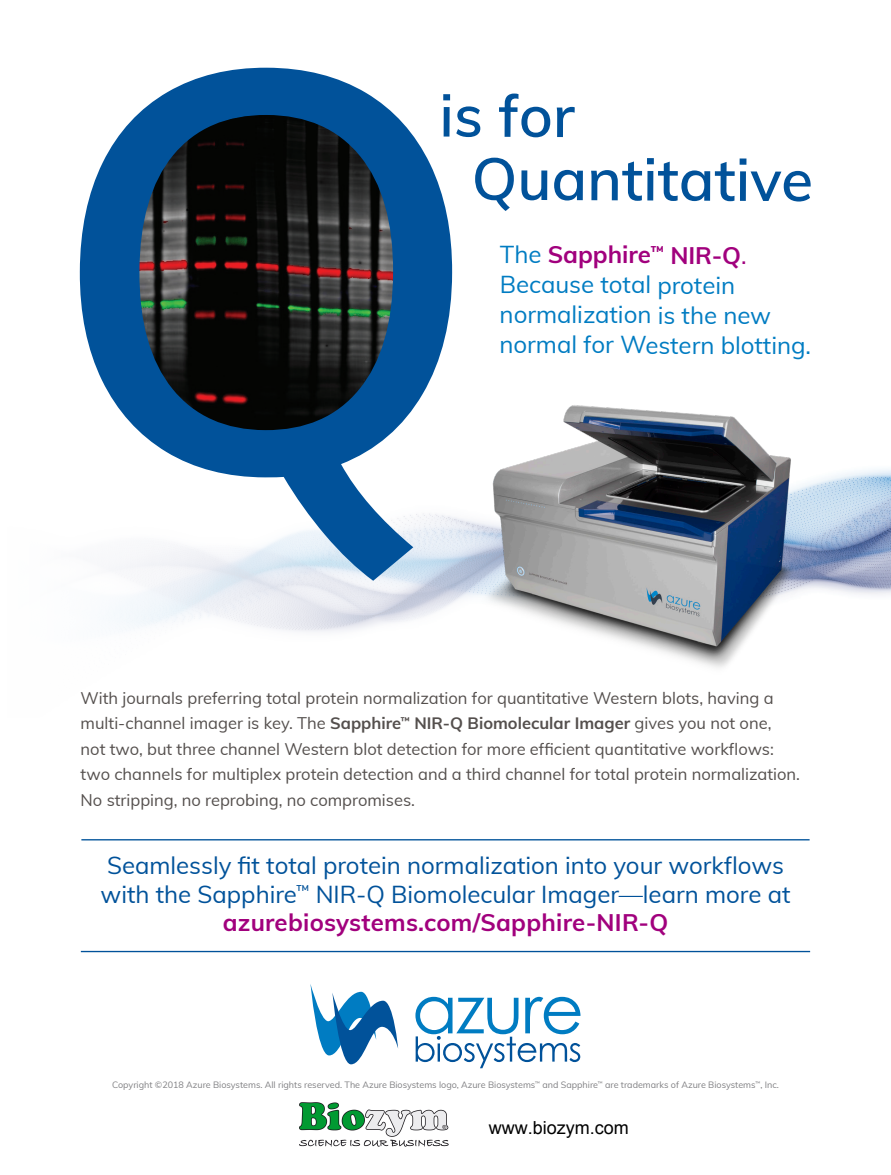
<style>
.page{position:relative;width:891px;height:1175px;background:#fff}
.page>*{position:absolute;margin:0;border:0;box-sizing:border-box;transform-origin:0 0}
.t1{font:600 562.5px "Muli";color:#01529a}
.t2{font:600 58.5px "Muli";letter-spacing:-.005em;color:#01529a}
.t3{font:24px/28.8px "Muli";color:#01529a}
.t4{font:24px/30.2px "Muli";letter-spacing:-.005em;color:#007cc2}
.t5{font:700 24px "Muli";letter-spacing:.01em;color:#a1007d}
.t6{font:18px "Arial";color:#000}
.t7{font:16.5px/25.5px "Muli";color:#544f4d}
.t8{font:9px "Muli";color:#808083}
.s1{font-weight:400;color:#007cc2}
.s2{font-weight:400}
.s3{font-weight:700}
</style>
<div class="page">
<img style="left:114px;top:432px;width:777px;height:200px">
<svg style="left:415px;top:996px;width:165px;height:72px"></svg>
<svg style="left:310px;top:984px;width:88px;height:80px"></svg>
<img style="left:442px;top:405px;width:384px;height:263px">
<hr style="left:81px;top:950px;width:729px;height:2px;background:#01529a">
<hr style="left:81px;top:839px;width:729px;height:1px;background:#01529a">
<img style="left:110px;top:114px;width:315px;height:318px">
<img style="left:300px;top:1102px;width:148px;height:44px">
<p class="t1" style="left:46px;top:-141px;width:443px">Q</p>
<p class="t2" style="left:439px;top:73px;width:137px">is for</p>
<p class="t2" style="left:472px;top:137px;width:343px">Quantitative</p>
<p class="t5" style="left:500px;top:237px;width:248px"><span class="s1">The</span> Sapphire<sup>™</sup> NIR-Q<span class="s2">.</span></p>
<p class="t4" style="left:500px;top:268px;width:313px">Because total protein normalization is the new normal for Western blotting.</p>
<p class="t7" style="left:81px;top:684px;width:721px">With journals preferring total protein normalization for quantitative Western blots, having a multi-channel imager is key. The <span class="s3">Sapphire</span><sup>™</sup> <span class="s3">NIR-Q Biomolecular Imager</span> gives you not one, not two, but three channel Western blot detection for more efficient quantitative workflows: two channels for multiplex protein detection and a third channel for total protein normalization.<br>No stripping, no reprobing, no compromises.</p>
<p class="t3" style="left:101px;top:849px;width:691px">Seamlessly fit total protein normalization into your workflows with the Sapphire<sup>™</sup> NIR-Q Biomolecular Imager—learn more at</p>
<p class="t5" style="left:223px;top:905px;width:447px">azurebiosystems.com/Sapphire-NIR-Q</p>
<p class="t8" style="left:112px;top:1078px;width:668px">Copyright ©2018 Azure Biosystems. All rights reserved. The Azure Biosystems logo, Azure Biosystems<sup>™</sup> and Sapphire<sup>™</sup> are trademarks of Azure Biosystems<sup>™</sup>, Inc.</p>
<p class="t6" style="left:489px;top:1115px;width:142px">www.biozym.com</p>
</div>
